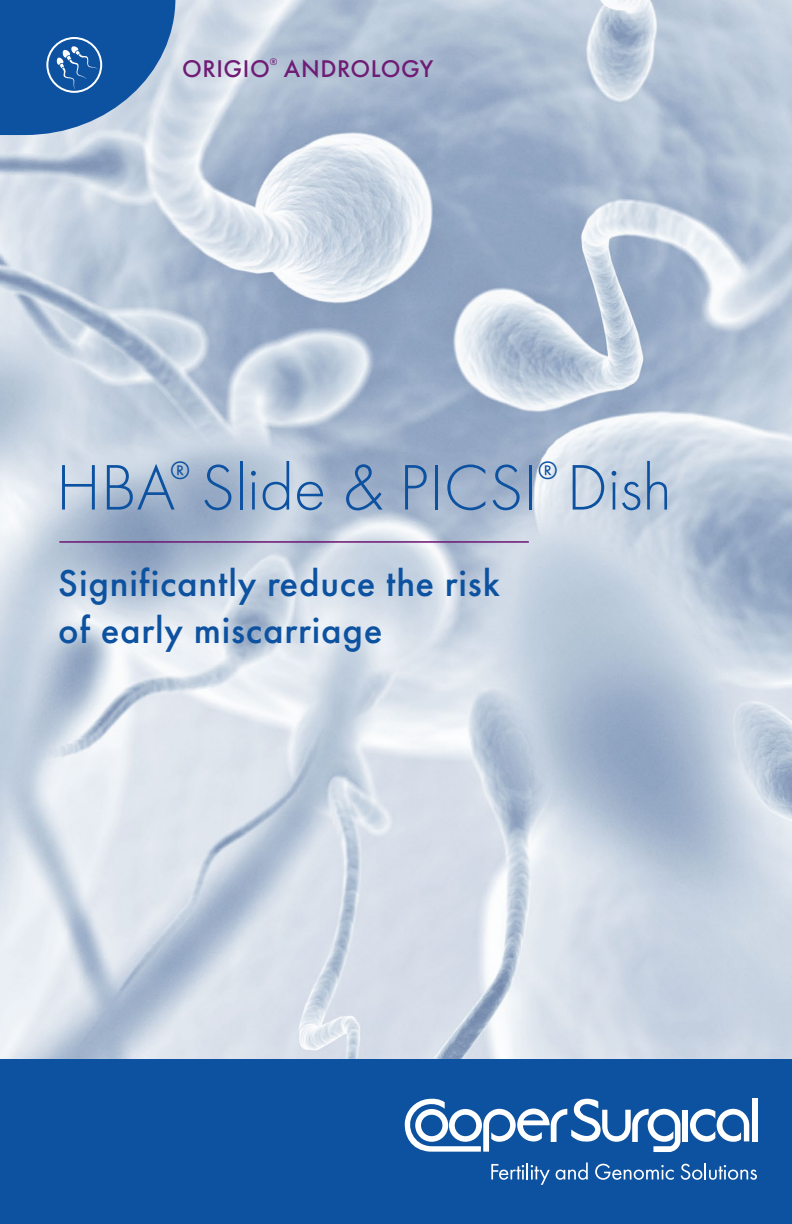
<style>
.page{position:relative;width:792px;height:1224px;background:#fff}
.page>*{position:absolute;margin:0;border:0;box-sizing:border-box;transform-origin:0 0}
.t1{font:300 66.6px "Futura PT";color:#0d52a0}
.t2{font:500 38.8px/46.6px "Futura PT";letter-spacing:.02em;color:#0d52a0}
.t3{font:26.2px "Futura PT";color:#0d52a0}
.t4{font:500 25px "Futura PT";letter-spacing:.02em;color:#6f1c75}
.t5{font:500 10px "Futura PT";color:#6f1c75}
</style>
<div class="page">
<img style="left:0;top:0;width:792px;height:1059px">
<div style="left:0;top:1059px;width:792px;height:165px;background:#0d52a0"></div>
<div style="left:682px;top:1110px;width:6px;height:32px;background:#fff"></div>
<svg style="left:690px;top:1109px;width:59px;height:33px"></svg>
<div style="left:752px;top:1099px;width:6px;height:43px;background:#fff"></div>
<svg style="left:404px;top:1098px;width:276px;height:54px"></svg>
<svg style="left:491px;top:1163px;width:59px;height:22px"></svg>
<svg style="left:556px;top:1163px;width:32px;height:17px"></svg>
<svg style="left:595px;top:1164px;width:79px;height:16px"></svg>
<svg style="left:681px;top:1163px;width:76px;height:17px"></svg>
<hr style="left:59px;top:541px;width:470px;height:2px;background:#6f1c75">
<svg style="left:0;top:0;width:175px;height:135px;background:#346dae"></svg>
<p class="t4" style="left:182px;top:54px;width:89px">ORIGIO</p>
<p class="t5" style="left:270px;top:56px;width:9px">®</p>
<p class="t4" style="left:284px;top:54px;width:151px">ANDROLOGY</p>
<h1 class="t1" style="left:56px;top:450px;width:617px">HBA Slide &amp; PICSI Dish</h1>
<p class="t3" style="left:171px;top:455px;width:21px">®</p>
<p class="t3" style="left:538px;top:455px;width:21px">®</p>
<p class="t2" style="left:58px;top:560px;width:443px">Significantly reduce the risk of early miscarriage</p>
</div>
